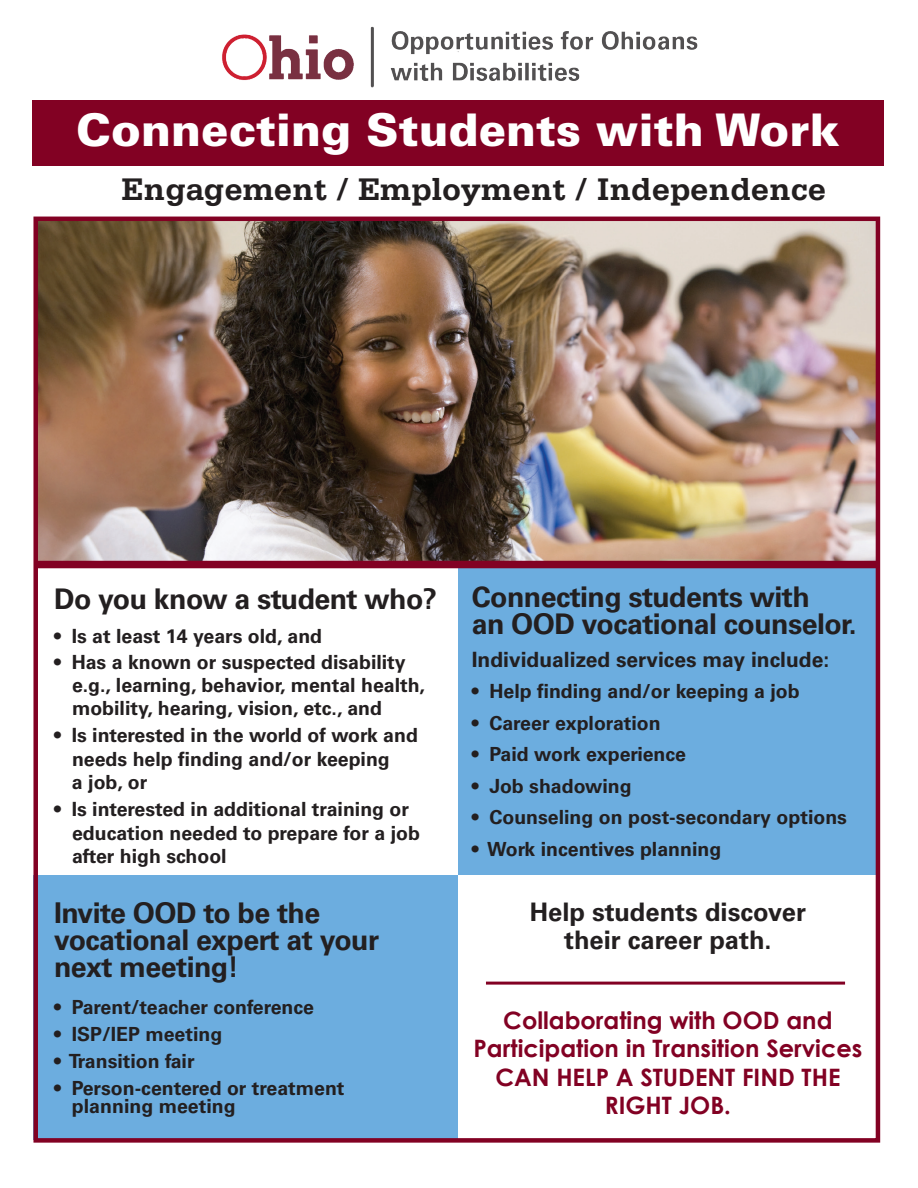
<style>
.page{position:relative;width:918px;height:1188px;background:#fff}
.page>*{position:absolute;margin:0;border:0;box-sizing:border-box;transform-origin:0 0}
.t1{font:900 45px "Univers LT Std";color:#fff}
.t2{font:700 33px "Serifa Std";color:#231f20}
.t3{font:700 28.5px/27px "Univers LT Std";letter-spacing:-.02em;color:#231f20}
.t4{font:700 25.5px/28.5px "Univers LT Std";color:#231f20;text-align:center}
.t5{font:700 24px/28.5px "Century Gothic";color:#820123;text-align:center}
.t6{font:700 21px "Univers LT Std";color:#231f20}
.t7{font:700 19.5px/23.4px "Univers LT Std";color:#231f20}
</style>
<div class="page">
<div style="left:32px;top:100px;width:851px;height:65px;background:#820123"></div>
<div style="left:458px;top:566px;width:419px;height:309px;background:#6caddf"></div>
<div style="left:34px;top:875px;width:424px;height:265px;background:#6caddf"></div>
<img style="left:222px;top:26px;width:476px;height:62px">
<img style="left:38px;top:222px;width:837px;height:339px">
<hr style="left:486px;top:982px;width:359px;height:3px;background:#820123">
<div style="left:33px;top:217px;width:847px;height:926px;border:4px solid #820123"></div>
<div style="left:36px;top:561px;width:844px;height:7px;background:#820123"></div>
<h1 class="t1" style="left:76px;top:102px;width:765px">Connecting Students with Work</h1>
<h2 class="t2" style="left:122px;top:170px;width:706px">Engagement / Employment / Independence</h2>
<h3 class="t3" style="left:54px;top:586px;width:385px">Do you know a student who?</h3>
<p class="t7" style="left:54px;top:625px;width:270px">• Is at least 14 years old, and</p>
<p class="t7" style="left:72px;top:650px;width:355px;text-indent:-18px">• Has a known or suspected disability e.g., learning, behavior, mental health, mobility, hearing, vision, etc., and</p>
<p class="t7" style="left:72px;top:724px;width:347px;text-indent:-18px">• Is interested in the world of work and needs help finding and/or keeping<br>a job, or</p>
<p class="t7" style="left:72px;top:798px;width:350px;text-indent:-18px">• Is interested in additional training or education needed to prepare for a job after high school</p>
<h3 class="t3" style="left:54px;top:899px;width:327px">Invite OOD to be the vocational expert at your next meeting!</h3>
<p class="t7" style="left:54px;top:996px;width:262px">• Parent/teacher conference</p>
<p class="t7" style="left:54px;top:1023px;width:170px">• ISP/IEP meeting</p>
<p class="t7" style="left:54px;top:1050px;width:142px">• Transition fair</p>
<p class="t7" style="left:72px;top:1080px;width:274px;line-height:18px;text-indent:-18px">• Person-centered or treatment planning meeting</p>
<h3 class="t3" style="left:472px;top:584px;width:387px">Connecting students with<br>an OOD vocational counselor.</h3>
<p class="t6" style="left:472px;top:647px;width:359px">Individualized services may include:</p>
<p class="t7" style="left:472px;top:680px;width:329px">• Help finding and/or keeping a job</p>
<p class="t7" style="left:472px;top:711px;width:191px">• Career exploration</p>
<p class="t7" style="left:472px;top:743px;width:216px">• Paid work experience</p>
<p class="t7" style="left:472px;top:774px;width:161px">• Job shadowing</p>
<p class="t7" style="left:472px;top:806px;width:377px">• Counseling on post-secondary options</p>
<p class="t7" style="left:472px;top:837px;width:251px">• Work incentives planning</p>
<h3 class="t4" style="left:530px;top:898px;width:278px">Help students discover their career path.</h3>
<p class="t5" style="left:474px;top:1005px;width:390px">Collaborating with OOD and<br>Participation in Transition Services<br>CAN HELP A STUDENT FIND THE<br>RIGHT JOB.</p>
</div>
